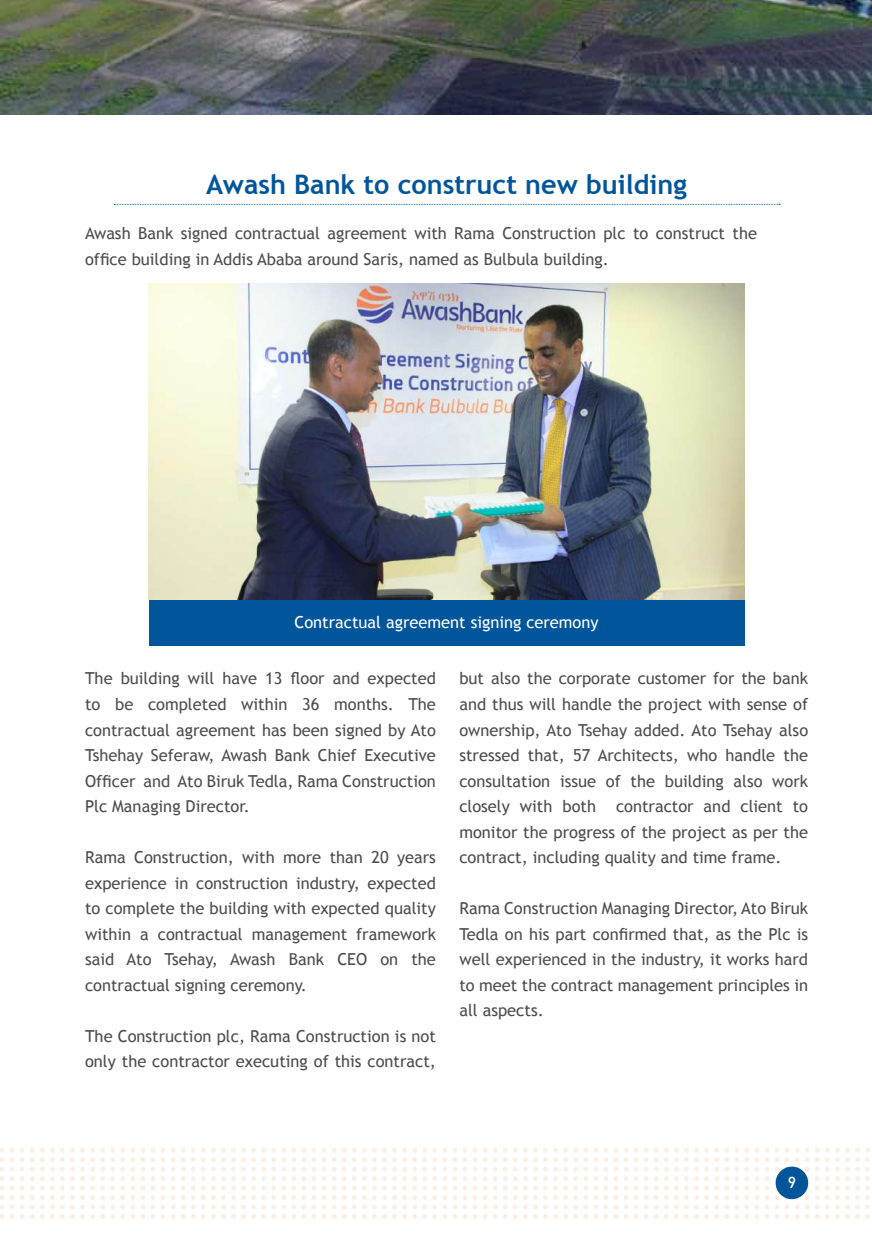
<style>
.page{position:relative;width:872px;height:1234px;background:#fff}
.page>*{position:absolute;margin:0;border:0;box-sizing:border-box;transform-origin:0 0}
.t1{font:700 27px "Trebuchet MS";color:#01569b}
.t2{font:16.5px/25.5px "Trebuchet MS";color:#4b4c4d;text-align:justify}
.t3{font:16.5px "Trebuchet MS";color:#fff}
.t4{font:500 15.75px "DIN";color:#fff}
</style>
<div class="page">
<img style="left:0;top:1148px;width:870px;height:71px">
<img style="left:0;top:0;width:872px;height:114px">
<div style="left:775px;top:1166px;width:33px;height:32px;background:#01569b;border-radius:50%"></div>
<div style="left:149px;top:599px;width:595px;height:46px;background:#01569b"></div>
<img style="left:149px;top:283px;width:595px;height:316px">
<svg style="left:114px;top:204px;width:666px;height:1px"></svg>
<h1 class="t1" style="left:206px;top:168px;width:482px">Awash Bank to construct new building</h1>
<p class="t2" style="left:85px;top:221px;width:673px">Awash Bank signed contractual agreement with Rama Construction plc to construct the office building in Addis Ababa around Saris, named as Bulbula building.</p>
<p class="t3" style="left:294px;top:612px;width:306px">Contractual agreement signing ceremony</p>
<p class="t2" style="left:85px;top:666px;width:352px">The building will have 13 floor and expected to be completed within 36 months. The contractual agreement has been signed by Ato Tshehay Seferaw, Awash Bank Chief Executive Officer and Ato Biruk Tedla, Rama Construction Plc Managing Director.</p>
<p class="t2" style="left:85px;top:844px;width:352px">Rama Construction, with more than 20 years experience in construction industry, expected to complete the building with expected quality within a contractual management framework said Ato Tsehay, Awash Bank CEO on the contractual signing ceremony.</p>
<p class="t2" style="left:85px;top:1023px;width:352px">The Construction plc, Rama Construction is not only the contractor executing of this contract,</p>
<p class="t2" style="left:459px;top:666px;width:350px">but also the corporate customer for the bank and thus will handle the project with sense of ownership, Ato Tsehay added. Ato Tsehay also stressed that, 57 Architects, who handle the consultation issue of the building also work closely with both contractor and client to monitor the progress of the project as per the contract, including quality and time frame.</p>
<p class="t2" style="left:459px;top:895px;width:350px">Rama Construction Managing Director, Ato Biruk Tedla on his part confirmed that, as the Plc is well experienced in the industry, it works hard to meet the contract management principles in all aspects.</p>
<p class="t4" style="left:787px;top:1172px;width:10px">9</p>
</div>
